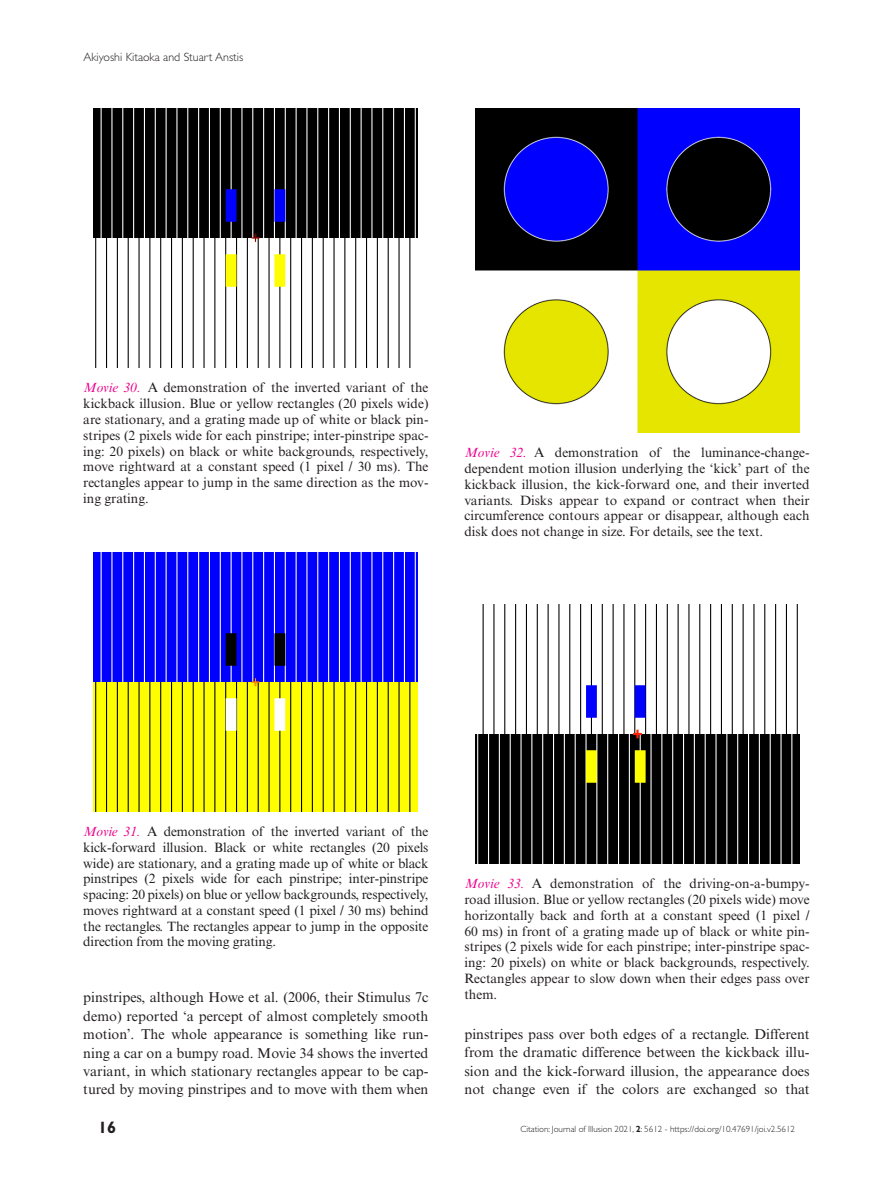
<style>
.page{position:relative;width:893px;height:1191px;background:#fff}
.page>*{position:absolute;margin:0;border:0;box-sizing:border-box;transform-origin:0 0}
.t1{font:700 16.5px "Gill Sans Std";color:#231f20}
.TX{font:14.25px/18.3px "Times New Roman MT Std";color:#231f20;text-align:justify}
.FC{font:13.5px/15.8px "Times New Roman MT Std";color:#231f20;text-align:justify}
.t2{font:300 12px "Gill Sans Std";color:#231f20}
.t3{font:300 9px "Gill Sans Std";color:#231f20}
.s1{font-style:italic;color:#ed028c}
.s2{font-weight:700}
</style>
<div class="page">
<img style="left:94px;top:108px;width:324px;height:260px">
<img style="left:94px;top:552px;width:324px;height:259px">
<img style="left:475px;top:108px;width:324px;height:324px">
<img style="left:475px;top:604px;width:324px;height:259px">
<p class="t2" style="left:83px;top:50px;width:162px">Akiyoshi Kitaoka and Stuart Anstis</p>
<p class="FC" style="left:83px;top:380px;width:347px"><span class="s1">Movie 30.</span> A demonstration of the inverted variant of the kickback illusion. Blue or yellow rectangles (20 pixels wide) are stationary, and a grating made up of white or black pin&shy;stripes (2 pixels wide for each pinstripe; inter-pinstripe spac&shy;ing: 20 pixels) on black or white backgrounds, respectively, move rightward at a constant speed (1 pixel / 30 ms). The rectangles appear to jump in the same direction as the mov&shy;ing grating.</p>
<p class="FC" style="left:464px;top:445px;width:347px"><span class="s1">Movie 32.</span> A demonstration of the luminance-change&shy;dependent motion illusion underlying the ‘kick’ part of the kickback illusion, the kick-forward one, and their inverted variants. Disks appear to expand or contract when their circumference contours appear or disappear, although each disk does not change in size. For details, see the text.</p>
<p class="FC" style="left:83px;top:823px;width:347px"><span class="s1">Movie 31.</span> A demonstration of the inverted variant of the kick-forward illusion. Black or white rectangles (20 pixels wide) are stationary, and a grating made up of white or black pinstripes (2 pixels wide for each pinstripe; inter-pinstripe spacing: 20 pixels) on blue or yellow backgrounds, respectively, moves rightward at a constant speed (1 pixel / 30 ms) behind the rectangles. The rectangles appear to jump in the opposite direction from the moving grating.</p>
<p class="TX" style="left:83px;top:988px;width:347px">pinstripes, although Howe et al. (2006, their Stimulus 7c demo) reported ‘a percept of almost completely smooth motion’. The whole appearance is something like run&shy;ning a car on a bumpy road. Movie 34 shows the inverted variant, in which stationary rectangles appear to be cap&shy;tured by moving pinstripes and to move with them when</p>
<p class="FC" style="left:464px;top:876px;width:347px"><span class="s1">Movie 33.</span> A demonstration of the driving-on-a-bumpy&shy;road illusion. Blue or yellow rectangles (20 pixels wide) move horizontally back and forth at a constant speed (1 pixel / 60 ms) in front of a grating made up of black or white pin&shy;stripes (2 pixels wide for each pinstripe; inter-pinstripe spac&shy;ing: 20 pixels) on white or black backgrounds, respectively.<br>Rectangles appear to slow down when their edges pass over them.</p>
<p class="TX" style="left:464px;top:1025px;width:347px">pinstripes pass over both edges of a rectangle. Different from the dramatic difference between the kickback illu&shy;sion and the kick-forward illusion, the appearance does not change even if the colors are exchanged so that</p>
<p class="t1" style="left:98px;top:1117px;width:20px">16</p>
<p class="t3" style="left:520px;top:1124px;width:276px">Citation: Journal of Illusion 2021, <span class="s2">2</span>: 5612 - https://doi.org/10.47691/joi.v2.5612</p>
</div>
